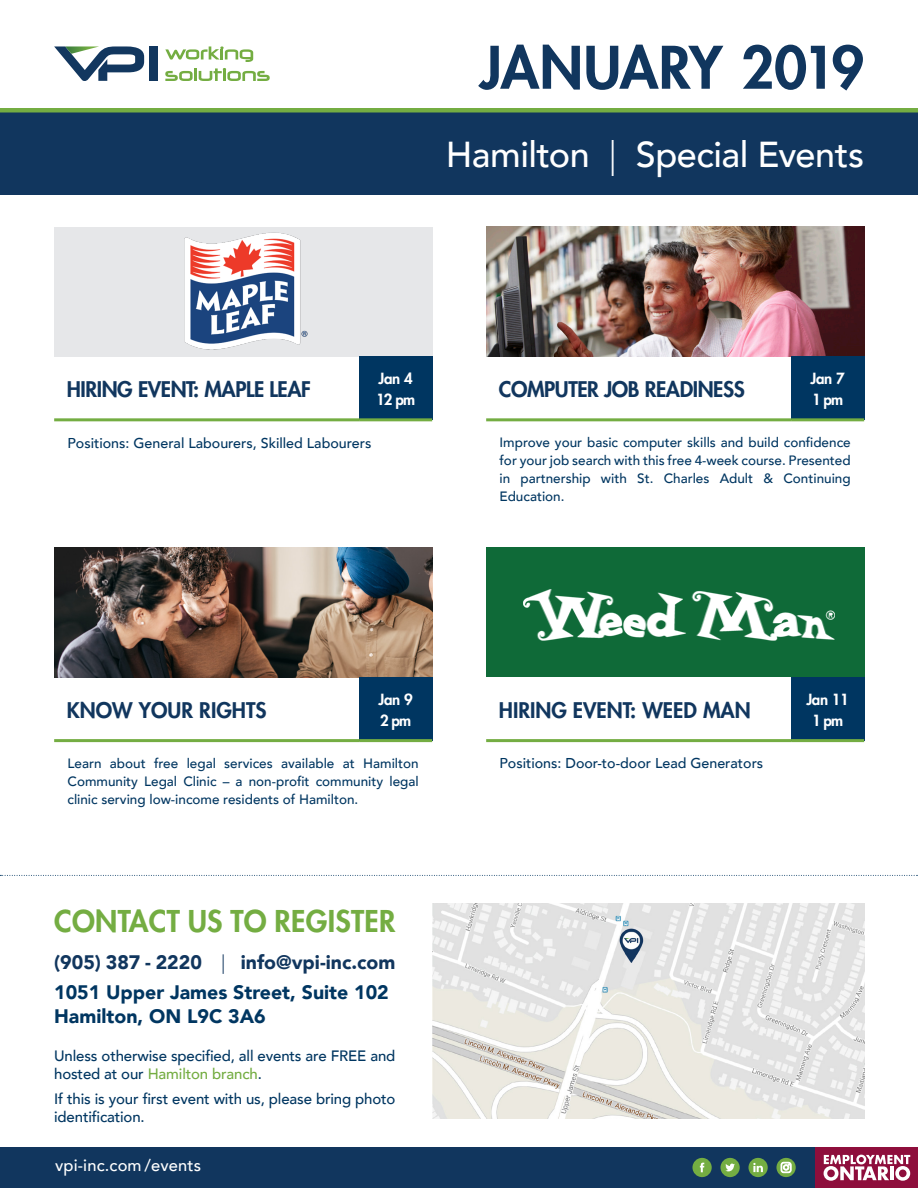
<style>
.page{position:relative;width:918px;height:1188px;background:#fff}
.page>*{position:absolute;margin:0;border:0;box-sizing:border-box;transform-origin:0 0}
.t1{font:800 57px "Futura Std";letter-spacing:-.02em;color:#11365e}
.Headline{font:500 36px "Avenir";letter-spacing:-.01em;color:#fff}
.t2{font:800 29.25px "Futura Std";letter-spacing:.01em;color:#74ad42}
.t3{font:800 21px "Futura Std";letter-spacing:-.02em;color:#11365e}
.t4{font:800 21px "Futura Std";color:#11365e}
.t5{font:900 19.5px/23.4px "Avenir";color:#003661}
.t6{font:900 19.5px "Avenir";color:#11365e}
.t7{font:500 16.5px "Avenir";letter-spacing:.01em;color:#fff}
.t8{font:500 15px/18px "Avenir";letter-spacing:-.01em;color:#003661}
.t9{font:800 15px/21px "Futura Std";letter-spacing:-.02em;color:#fff}
.t10{font:500 14.25px "Avenir";color:#003661}
.t11{font:500 13.5px/18px "Avenir";color:#003661;text-align:justify}
.s1{font-weight:300}
.s2{color:#74ad42}
</style>
<div class="page">
<div style="left:0;top:1147px;width:918px;height:41px;background:#11365e"></div>
<svg style="left:692px;top:1158px;width:20px;height:19px"></svg>
<svg style="left:720px;top:1158px;width:20px;height:19px"></svg>
<svg style="left:748px;top:1158px;width:20px;height:19px"></svg>
<svg style="left:776px;top:1158px;width:20px;height:19px"></svg>
<svg style="left:781px;top:1162px;width:10px;height:11px"></svg>
<div style="left:816px;top:1147px;width:102px;height:41px;background:#8e0e3c"></div>
<svg style="left:824px;top:1155px;width:86px;height:26px"></svg>
<img style="left:433px;top:904px;width:431px;height:215px">
<svg style="left:0;top:875px;width:918px;height:1px"></svg>
<div style="left:54px;top:227px;width:378px;height:129px;background:#e6e7e9"></div>
<img style="left:184px;top:232px;width:124px;height:118px">
<img style="left:54px;top:548px;width:378px;height:129px">
<img style="left:486px;top:227px;width:378px;height:129px">
<div style="left:486px;top:548px;width:378px;height:129px;background:#0f6a38"></div>
<img style="left:524px;top:590px;width:311px;height:51px">
<div style="left:359px;top:356px;width:73px;height:64px;background:#003661"></div>
<hr style="left:54px;top:418px;width:305px;height:3px;background:#74ad42">
<hr style="left:359px;top:418px;width:73px;height:3px;background:#74ad42">
<div style="left:359px;top:677px;width:73px;height:64px;background:#003661"></div>
<hr style="left:54px;top:739px;width:305px;height:3px;background:#74ad42">
<hr style="left:359px;top:739px;width:73px;height:3px;background:#74ad42">
<div style="left:791px;top:356px;width:73px;height:64px;background:#003661"></div>
<hr style="left:486px;top:418px;width:305px;height:3px;background:#74ad42">
<hr style="left:791px;top:418px;width:73px;height:3px;background:#74ad42">
<div style="left:791px;top:677px;width:73px;height:64px;background:#003661"></div>
<hr style="left:486px;top:739px;width:305px;height:3px;background:#74ad42">
<hr style="left:791px;top:739px;width:73px;height:3px;background:#74ad42">
<div style="left:0;top:112px;width:918px;height:83px;background:#11365e"></div>
<hr style="left:0;top:108px;width:918px;height:4px;background:#74ad42">
<div style="left:149px;top:46px;width:9px;height:35px;background:#12375f"></div>
<svg style="left:165px;top:68px;width:105px;height:13px"></svg>
<svg style="left:165px;top:46px;width:88px;height:16px"></svg>
<svg style="left:54px;top:46px;width:90px;height:35px"></svg>
<p class="t1" style="left:479px;top:32px;width:386px">JANUARY 2019</p>
<p class="Headline" style="left:446px;top:123px;width:420px">Hamilton <span class="s1">|</span> Special Events</p>
<p class="t3" style="left:67px;top:376px;width:245px">HIRING EVENT: MAPLE LEAF</p>
<p class="t9" style="left:376px;top:368px;width:41px">Jan 4<br>12 pm</p>
<p class="t10" style="left:68px;top:430px;width:305px">Positions: General Labourers, Skilled Labourers</p>
<p class="t4" style="left:67px;top:697px;width:201px">KNOW YOUR RIGHTS</p>
<p class="t9" style="left:379px;top:689px;width:36px">Jan 9<br>2 pm</p>
<p class="t11" style="left:68px;top:753px;width:353px">Learn about free legal services available at Hamilton Community Legal Clinic – a non-profit community legal clinic serving low-income residents of Hamilton.</p>
<p class="t2" style="left:54px;top:903px;width:343px">CONTACT US TO REGISTER</p>
<p class="t6" style="left:54px;top:946px;width:343px">(905) 387 - 2220 <span class="s1">|</span> info@vpi-inc.com</p>
<p class="t5" style="left:54px;top:980px;width:336px">1051 Upper James Street, Suite 102<br>Hamilton, ON L9C 3A6</p>
<p class="t8" style="left:54px;top:1046px;width:343px">Unless otherwise specified, all events are FREE and hosted at our <span class="s2">Hamilton branch</span>.</p>
<p class="t8" style="left:54px;top:1089px;width:343px">If this is your first event with us, please bring photo identification.</p>
<p class="t7" style="left:55px;top:1151px;width:148px">vpi-inc.com /events</p>
<p class="t3" style="left:499px;top:376px;width:247px">COMPUTER JOB READINESS</p>
<p class="t9" style="left:811px;top:368px;width:36px">Jan 7<br>1 pm</p>
<p class="t11" style="left:500px;top:432px;width:353px">Improve your basic computer skills and build confidence for your job search with this free 4-week course. Presented in partnership with St. Charles Adult &amp; Continuing Education.</p>
<p class="t4" style="left:499px;top:697px;width:253px">HIRING EVENT: WEED MAN</p>
<p class="t9" style="left:806px;top:689px;width:44px;text-align:center">Jan 11<br>1 pm</p>
<p class="t10" style="left:500px;top:751px;width:265px">Positions: Door-to-door Lead Generators</p>
</div>
